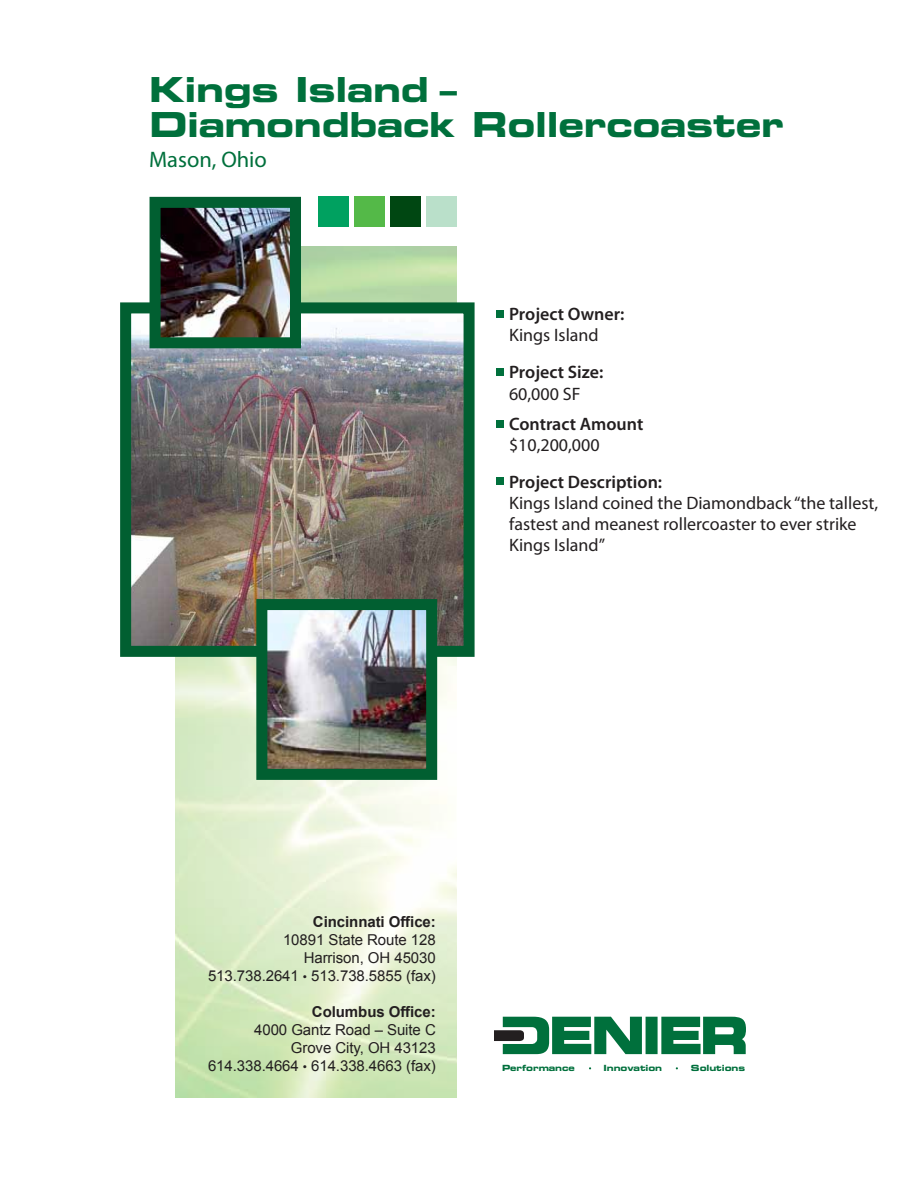
<style>
.page{position:relative;width:918px;height:1188px;background:#fff}
.page>*{position:absolute;margin:0;border:0;box-sizing:border-box;transform-origin:0 0}
.t1{font:34.5px/34.5px "Eurostile Bold Extended Two";letter-spacing:-.01em;color:#00703c}
.t2{font:22.5px "Myriad Pro";color:#00703c}
.t3{font:18px/21px "Myriad Pro";color:#231f20}
.t4{font:600 18px "Myriad Pro";color:#231f20}
.t5{font:15px/18px "Arial";letter-spacing:-.005em;color:#231f20;text-align:right}
.t6{font:700 15px "Arial";letter-spacing:-.005em;color:#231f20}
.t7{font:8.55px "Eurostile Bold Extended Two";letter-spacing:-.01em;color:#00703c}
.s1{font-size:12px}
</style>
<div class="page">
<div style="left:427px;top:197px;width:30px;height:30px;background:#bae0ca"></div>
<div style="left:390px;top:197px;width:31px;height:30px;background:#004712"></div>
<div style="left:318px;top:197px;width:30px;height:30px;background:#00a160"></div>
<div style="left:354px;top:197px;width:31px;height:30px;background:#54b948"></div>
<div style="left:496px;top:310px;width:8px;height:8px;background:#00703c"></div>
<div style="left:496px;top:368px;width:8px;height:8px;background:#00703c"></div>
<div style="left:496px;top:420px;width:8px;height:8px;background:#00703c"></div>
<div style="left:496px;top:477px;width:8px;height:8px;background:#00703c"></div>
<svg style="left:494px;top:1017px;width:252px;height:37px"></svg>
<img style="left:132px;top:314px;width:331px;height:331px">
<div style="left:120px;top:302px;width:355px;height:355px;border:11px solid #015f31"></div>
<img style="left:268px;top:611px;width:157px;height:157px">
<img style="left:162px;top:209px;width:127px;height:127px">
<div style="left:256px;top:599px;width:181px;height:181px;border:11px solid #015f31"></div>
<div style="left:150px;top:197px;width:151px;height:151px;border:11px solid #015f31"></div>
<h1 class="t1" style="left:149px;top:72px;width:637px">Kings Island –<br>Diamondback Rollercoaster</h1>
<h2 class="t2" style="left:149px;top:146px;width:119px">Mason, Ohio</h2>
<p class="t4" style="left:509px;top:302px;width:117px">Project Owner:</p>
<p class="t3" style="left:509px;top:325px;width:91px">Kings Island</p>
<p class="t4" style="left:509px;top:361px;width:96px">Project Size:</p>
<p class="t3" style="left:509px;top:383px;width:73px">60,000 SF</p>
<p class="t4" style="left:509px;top:412px;width:136px">Contract Amount</p>
<p class="t3" style="left:509px;top:434px;width:92px">$10,200,000</p>
<p class="t4" style="left:509px;top:470px;width:155px">Project Description:</p>
<p class="t3" style="left:509px;top:492px;width:371px">Kings Island coined the Diamondback “the tallest, fastest and meanest rollercoaster to ever strike<br>Kings Island”</p>
<p class="t6" style="left:313px;top:913px;width:124px">Cincinnati Office:</p>
<p class="t5" style="left:208px;top:930px;width:229px">10891 State Route 128<br>Harrison, OH 45030<br>513.738.2641 <span class="s1">•</span> 513.738.5855 (fax)</p>
<p class="t6" style="left:312px;top:1003px;width:125px">Columbus Office:</p>
<p class="t5" style="left:208px;top:1020px;width:229px">4000 Gantz Road – Suite C<br>Grove City, OH 43123<br>614.338.4664 <span class="s1">•</span> 614.338.4663 (fax)</p>
<p class="t7" style="left:502px;top:1062px;width:74px">Performance</p>
<p class="t7" style="left:604px;top:1062px;width:60px">Innovation</p>
<p class="t7" style="left:691px;top:1062px;width:56px">Solutions</p>
</div>
